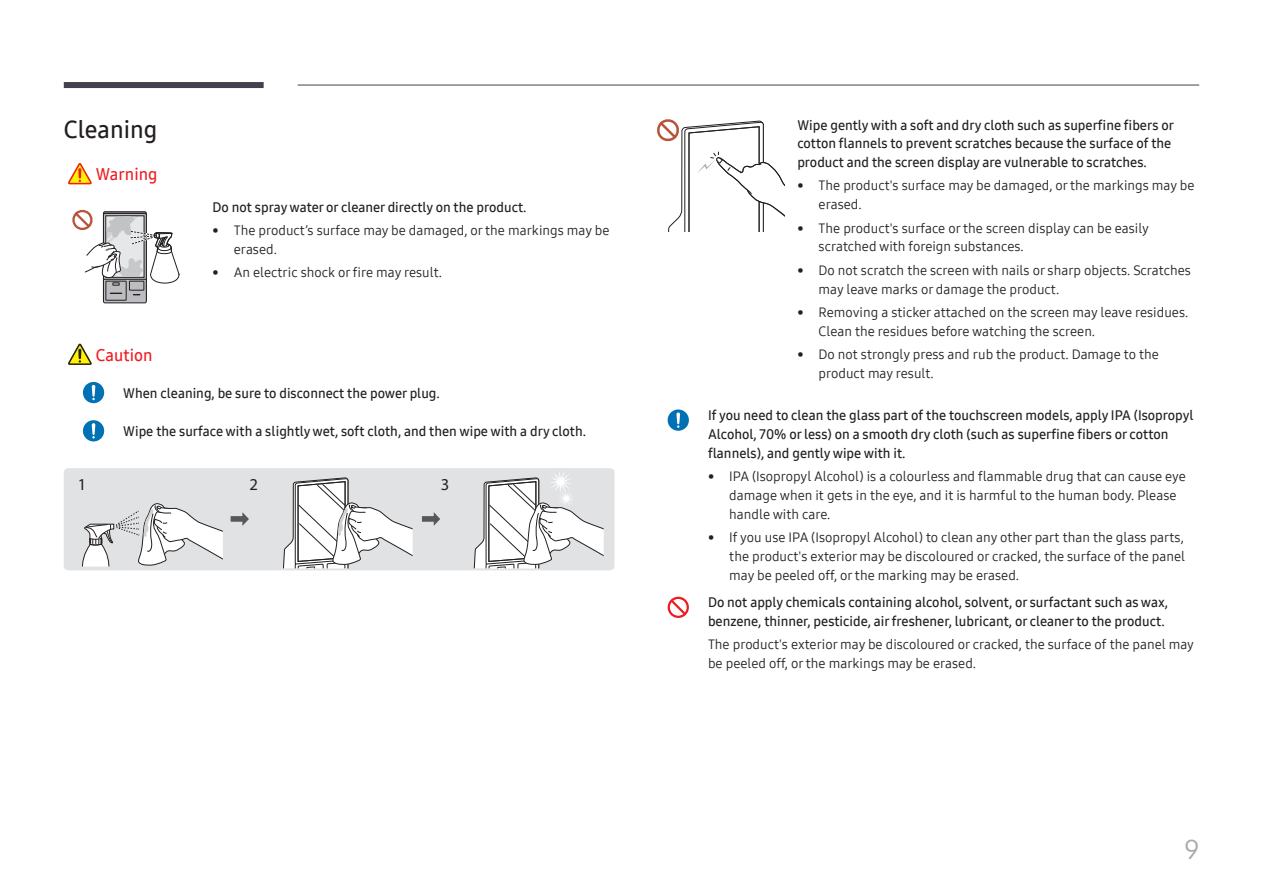
<style>
.page{position:relative;width:1263px;height:893px;background:#fff}
.page>*{position:absolute;margin:0;border:0;box-sizing:border-box;transform-origin:0 0}
.t1{font:27px "Samsung One 400";color:#a8a9ad}
.t2{font:24px "Samsung One 600";color:#231f20}
.t3{font:16.65px "Numberblackfilled";color:#231f20}
.H5_Warning{font:16.5px "Samsung One 600";color:#ee1d23}
.t4{font:13.5px/18.9px "Samsung One 400";color:#231f20}
.P_Lead{font:13.5px/18.9px "Samsung One 600";color:#231f20}
</style>
<div class="page">
<div style="left:64px;top:82px;width:200px;height:6px;background:#44414f"></div>
<hr style="left:298px;top:85px;width:901px;height:1px;background:#44414f">
<svg style="left:68px;top:163px;width:24px;height:21px"></svg>
<svg style="left:72px;top:210px;width:108px;height:93px"></svg>
<svg style="left:68px;top:344px;width:24px;height:21px"></svg>
<div style="left:83px;top:382px;width:21px;height:21px;background:#0071b4;border-radius:50%"></div>
<svg style="left:92px;top:385px;width:3px;height:15px"></svg>
<div style="left:83px;top:420px;width:21px;height:21px;background:#0071b4;border-radius:50%"></div>
<svg style="left:92px;top:423px;width:3px;height:15px"></svg>
<div style="left:64px;top:468px;width:550px;height:102px;background:#e1e2e4"></div>
<svg style="left:282px;top:477px;width:131px;height:91px"></svg>
<svg style="left:473px;top:470px;width:131px;height:98px"></svg>
<svg style="left:81px;top:503px;width:142px;height:63px"></svg>
<svg style="left:231px;top:512px;width:18px;height:14px"></svg>
<svg style="left:422px;top:512px;width:18px;height:14px"></svg>
<svg style="left:657px;top:119px;width:127px;height:112px"></svg>
<div style="left:668px;top:409px;width:21px;height:22px;background:#0071b4;border-radius:50%"></div>
<svg style="left:676px;top:412px;width:4px;height:16px"></svg>
<svg style="left:668px;top:597px;width:21px;height:21px"></svg>
<h3 class="t2" style="left:64px;top:113px;width:95px">Cleaning</h3>
<p class="H5_Warning" style="left:96px;top:163px;width:63px">Warning</p>
<p class="P_Lead" style="left:213px;top:197px;width:315px">Do not spray water or cleaner directly on the product.</p>
<p class="t4" style="left:234px;top:221px;width:377px;text-indent:-21px">• The product’s surface may be damaged, or the markings may be erased.</p>
<p class="t4" style="left:213px;top:263px;width:231px">• An electric shock or fire may result.</p>
<p class="H5_Warning" style="left:96px;top:344px;width:58px">Caution</p>
<p class="P_Lead" style="left:123px;top:383px;width:318px">When cleaning, be sure to disconnect the power plug.</p>
<p class="P_Lead" style="left:123px;top:422px;width:464px">Wipe the surface with a slightly wet, soft cloth, and then wipe with a dry cloth.</p>
<p class="t3" style="left:78px;top:474px;width:10px">1</p>
<p class="t3" style="left:249px;top:474px;width:10px">2</p>
<p class="t3" style="left:441px;top:474px;width:10px">3</p>
<p class="P_Lead" style="left:797px;top:115px;width:378px">Wipe gently with a soft and dry cloth such as superfine fibers or cotton flannels to prevent scratches because the surface of the product and the screen display are vulnerable to scratches.</p>
<p class="t4" style="left:819px;top:176px;width:377px;text-indent:-21px">• The product's surface may be damaged, or the markings may be erased.</p>
<p class="t4" style="left:819px;top:218px;width:332px;text-indent:-21px">• The product's surface or the screen display can be easily scratched with foreign substances.</p>
<p class="t4" style="left:819px;top:260px;width:374px;text-indent:-21px">• Do not scratch the screen with nails or sharp objects. Scratches may leave marks or damage the product.</p>
<p class="t4" style="left:819px;top:302px;width:371px;text-indent:-21px">• Removing a sticker attached on the screen may leave residues.<br>Clean the residues before watching the screen.</p>
<p class="t4" style="left:819px;top:344px;width:342px;text-indent:-21px">• Do not strongly press and rub the product. Damage to the product may result.</p>
<p class="P_Lead" style="left:708px;top:406px;width:487px">If you need to clean the glass part of the touchscreen models, apply IPA (Isopropyl<br>Alcohol, 70% or less) on a smooth dry cloth (such as superfine fibers or cotton flannels), and gently wipe with it.</p>
<p class="t4" style="left:729px;top:467px;width:458px;text-indent:-21px">• IPA (Isopropyl Alcohol) is a colourless and flammable drug that can cause eye damage when it gets in the eye, and it is harmful to the human body. Please handle with care.</p>
<p class="t4" style="left:729px;top:528px;width:457px;text-align:justify;text-indent:-21px">• If you use IPA (Isopropyl Alcohol) to clean any other part than the glass parts, the product's exterior may be discoloured or cracked, the surface of the panel may be peeled off, or the marking may be erased.</p>
<p class="P_Lead" style="left:708px;top:593px;width:461px">Do not apply chemicals containing alcohol, solvent, or surfactant such as wax, benzene, thinner, pesticide, air freshener, lubricant, or cleaner to the product.</p>
<p class="t4" style="left:708px;top:635px;width:488px">The product's exterior may be discoloured or cracked, the surface of the panel may be peeled off, or the markings may be erased.</p>
<h1 class="t1" style="left:1184px;top:831px;width:16px">9</h1>
</div>
